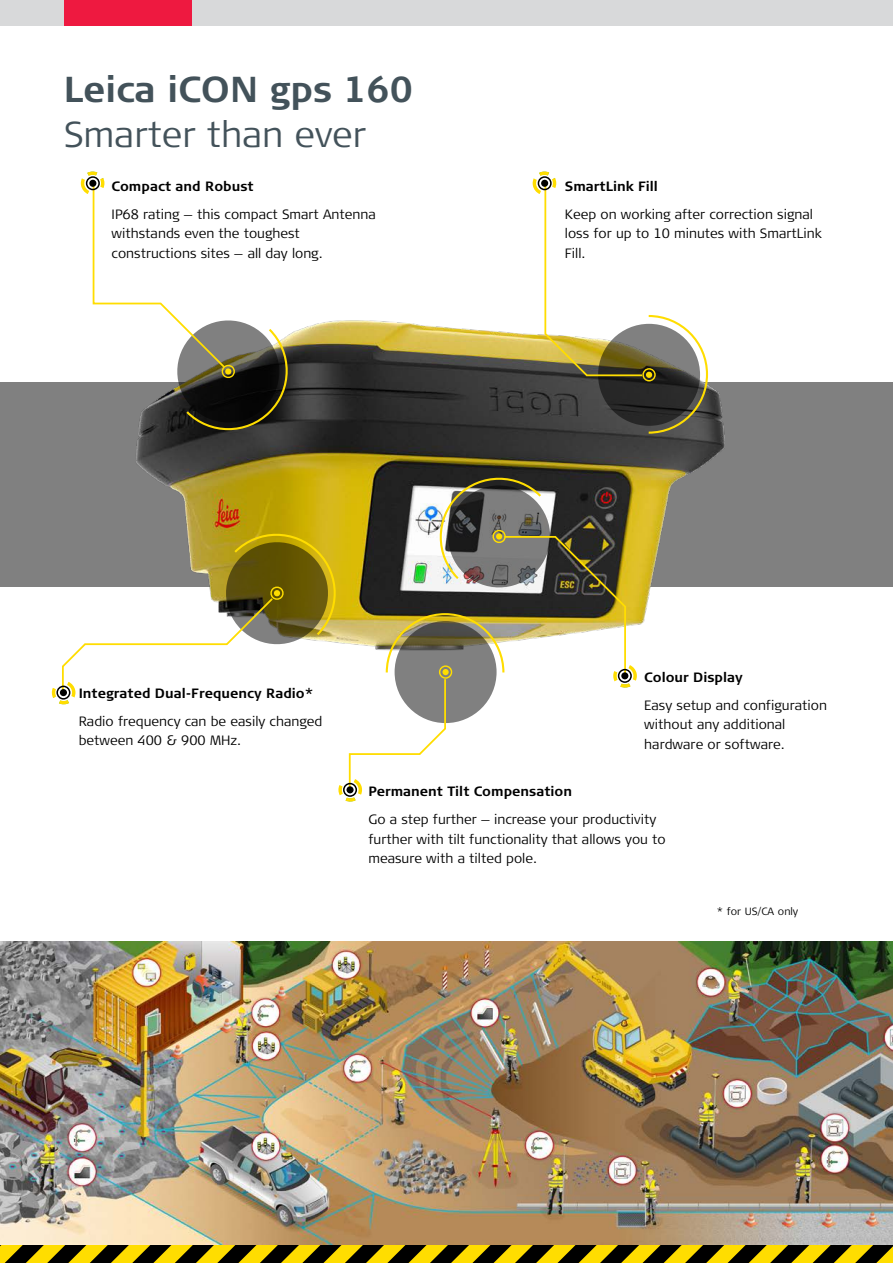
<style>
.page{position:relative;width:893px;height:1263px;background:#fff}
.page>*{position:absolute;margin:0;border:0;box-sizing:border-box;transform-origin:0 0}
.t1{font:700 36px "Signa Column";color:#43525a}
.t2{font:300 36px "Signa Column";color:#43525a}
.t3{font:300 13.5px/19.5px "Signa Column";color:#000}
.t4{font:700 13.5px "Signa Column";color:#000}
.t5{font:300 10.5px "Signa Column";color:#000}
.s1{font-weight:700}
.s2{font-size:12px}
</style>
<div class="page">
<div style="left:0;top:383px;width:892px;height:204px;background:#808080"></div>
<img style="left:136px;top:320px;width:712px;height:305px">
<div style="left:0;top:0;width:893px;height:26px;background:#d8d9da"></div>
<svg style="left:0;top:1245px;width:893px;height:18px"></svg>
<div style="left:64px;top:0;width:127px;height:26px;background:#ee1940"></div>
<img style="left:0;top:941px;width:893px;height:304px">
<svg style="left:533px;top:171px;width:175px;height:263px"></svg>
<svg style="left:81px;top:171px;width:212px;height:265px"></svg>
<svg style="left:51px;top:472px;width:586px;height:330px"></svg>
<h1 class="t1" style="left:64px;top:74px;width:351px">Leica iCON gps 160</h1>
<h1 class="t2" style="left:64px;top:119px;width:304px">Smarter than ever</h1>
<p class="t3" style="left:112px;top:173px;width:266px;line-height:28px"><span class="s1">Compact and Robust<br></span>IP68 rating <span class="s2">—</span> this compact Smart Antenna</p>
<p class="t3" style="left:112px;top:225px;width:213px">withstands even the toughest constructions sites <span class="s2">—</span> all day long.</p>
<p class="t4" style="left:565px;top:180px;width:95px">SmartLink Fill</p>
<p class="t3" style="left:565px;top:205px;width:258px">Keep on working after correction signal loss for up to 10 minutes with SmartLink<br>Fill.</p>
<p class="t4" style="left:79px;top:687px;width:236px">Integrated Dual-Frequency Radio*</p>
<p class="t3" style="left:79px;top:712px;width:245px">Radio frequency can be easily changed between 400 &amp; 900 MHz.</p>
<p class="t4" style="left:644px;top:671px;width:100px">Colour Display</p>
<p class="t3" style="left:644px;top:696px;width:184px">Easy setup and configuration without any additional hardware or software.</p>
<p class="t3" style="left:368px;top:778px;width:289px;line-height:28px"><span class="s1">Permanent Tilt Compensation<br></span>Go a step further <span class="s2">—</span> increase your productivity</p>
<p class="t3" style="left:368px;top:830px;width:299px">further with tilt functionality that allows you to measure with a tilted pole.</p>
<p class="t5" style="left:717px;top:906px;width:83px">* for US/CA only</p>
</div>
